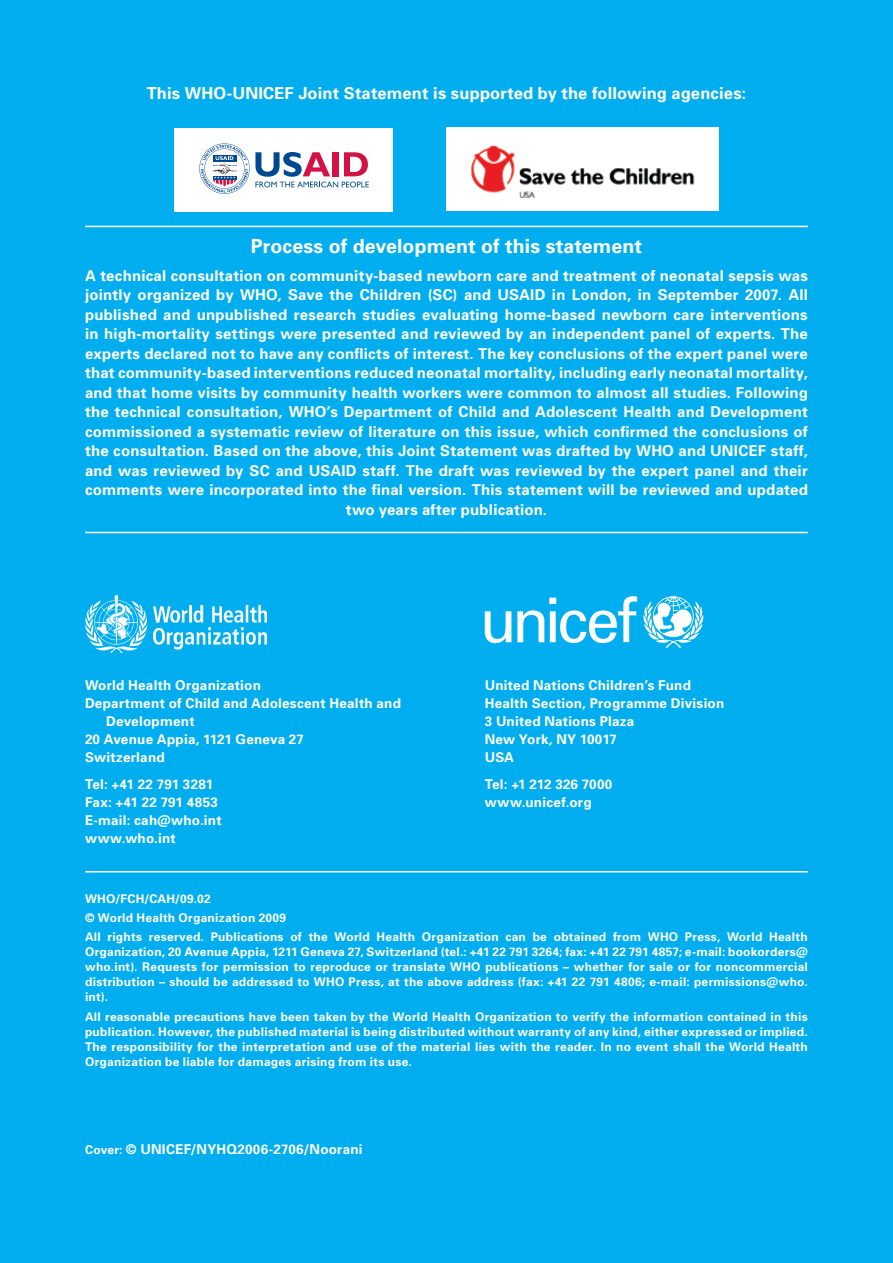
<style>
.page{position:relative;width:893px;height:1263px;background:#00aeef}
.page>*{position:absolute;margin:0;border:0;box-sizing:border-box;transform-origin:0 0}
.t1{font:700 19.5px "Univers";letter-spacing:.005em;color:#fff}
.t2{font:700 16.5px "Univers";letter-spacing:.01em;color:#fff}
.t3{font:700 15px/19.5px "Univers";letter-spacing:.015em;color:#fff;text-align:center}
.t4{font:700 13.5px/18px "Univers";letter-spacing:.015em;color:#fff}
.t5{font:700 12px/15px "Univers";letter-spacing:.02em;color:#fff;text-align:justify}
.s1{font-size:12px}
</style>
<div class="page">
<img style="left:85px;top:595px;width:182px;height:57px">
<svg style="left:643px;top:596px;width:60px;height:52px"></svg>
<svg style="left:485px;top:611px;width:26px;height:32px"></svg>
<svg style="left:517px;top:596px;width:120px;height:47px"></svg>
<hr style="left:85px;top:226px;width:723px;height:1px;background:#fff">
<hr style="left:85px;top:532px;width:723px;height:1px;background:#fff">
<hr style="left:85px;top:871px;width:723px;height:1px;background:#fff">
<div style="left:175px;top:128px;width:218px;height:84px;background:#fff"></div>
<svg style="left:199px;top:143px;width:170px;height:51px"></svg>
<div style="left:446px;top:128px;width:273px;height:83px;background:#fff"></div>
<img style="left:471px;top:145px;width:224px;height:53px">
<p class="t2" style="left:147px;top:82px;width:601px">This WHO-UNICEF Joint Statement is supported by the following agencies:</p>
<h1 class="t1" style="left:251px;top:233px;width:393px">Process of development of this statement</h1>
<p class="t3" style="left:85px;top:265px;width:724px">A technical consultation on community-based newborn care and treatment of neonatal sepsis was jointly organized by WHO, Save the Children (SC) and USAID in London, in September 2007. All published and unpublished research studies evaluating home-based newborn care interventions in high-mortality settings were presented and reviewed by an independent panel of experts. The experts declared not to have any conflicts of interest. The key conclusions of the expert panel were that community-based interventions reduced neonatal mortality, including early neonatal mortality, and that home visits by community health workers were common to almost all studies. Following the technical consultation, WHO’s Department of Child and Adolescent Health and Development commissioned a systematic review of literature on this issue, which confirmed the conclusions of the consultation. Based on the above, this Joint Statement was drafted by WHO and UNICEF staff, and was reviewed by SC and USAID staff. The draft was reviewed by the expert panel and their comments were incorporated into the final version. This statement will be reviewed and updated two years after publication.</p>
<p class="t4" style="left:85px;top:676px;width:177px">World Health Organization</p>
<p class="t4" style="left:85px;top:694px;width:317px">Department of Child and Adolescent Health and</p>
<p class="t4" style="left:106px;top:712px;width:90px">Development</p>
<p class="t4" style="left:85px;top:730px;width:221px">20 Avenue Appia, 1121 Geneva 27</p>
<p class="t4" style="left:85px;top:748px;width:81px">Switzerland</p>
<p class="t4" style="left:85px;top:774px;width:138px">Tel: +41 22 791 3281<br>Fax: +41 22 791 4853<br>E-mail: cah@who.int www.who.int</p>
<p class="t4" style="left:485px;top:676px;width:241px">United Nations Children’s Fund<br>Health Section, Programme Division<br>3 United Nations Plaza<br>New York, NY 10017<br>USA</p>
<p class="t4" style="left:485px;top:774px;width:129px">Tel: +1 212 326 7000 www.unicef.org</p>
<p class="t5" style="left:85px;top:888px;width:724px;line-height:19.2px;text-align:left">WHO/FCH/CAH/09.02<br>© World Health Organization 2009<br>All rights reserved. Publications of the World Health Organization can be obtained from WHO Press, World Health</p>
<p class="t5" style="left:85px;top:944px;width:724px">Organization, 20 Avenue Appia, 1211 Geneva 27, Switzerland (tel.: +41 22 791 3264; fax: +41 22 791 4857; e-mail: bookorders@ who.int). Requests for permission to reproduce or translate WHO publications – whether for sale or for noncommercial distribution – should be addressed to WHO Press, at the above address (fax: +41 22 791 4806; e-mail: permissions@who. int).</p>
<p class="t5" style="left:85px;top:1008px;width:724px">All reasonable precautions have been taken by the World Health Organization to verify the information contained in this publication. However, the published material is being distributed without warranty of any kind, either expressed or implied.<br>The responsibility for the interpretation and use of the material lies with the reader. In no event shall the World Health Organization be liable for damages arising from its use.</p>
<p class="t4" style="left:85px;top:1139px;width:279px"><span class="s1">Cover:</span> © UNICEF/NYHQ2006-2706/Noorani</p>
</div>
